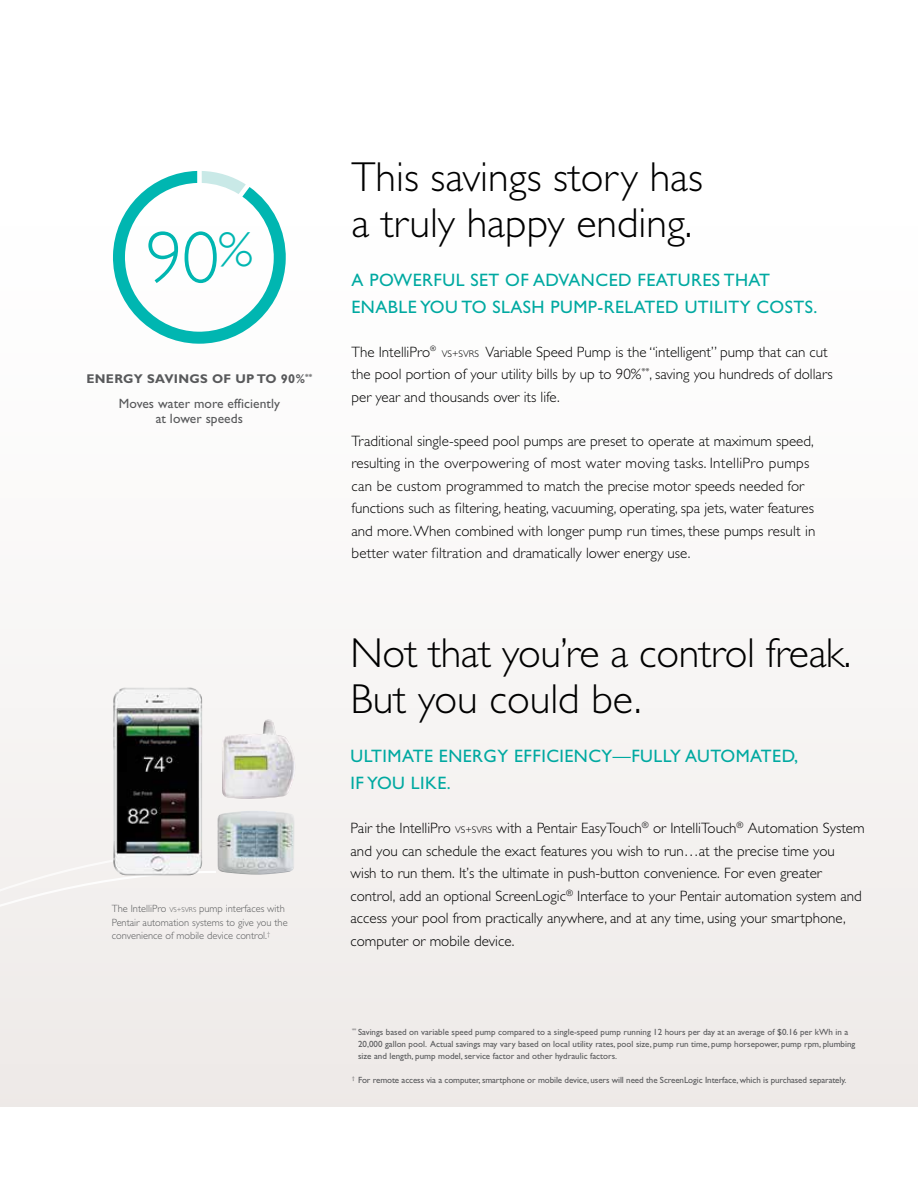
<style>
.page{position:relative;width:918px;height:1188px;background:#fff}
.page>*{position:absolute;margin:0;border:0;box-sizing:border-box;transform-origin:0 0}
.t1{font:300 73.8px "Gill Sans Std";color:#00b6b1}
.t2{font:300 42px/46.5px "Gill Sans Std";color:#000}
.t3{font:18px/27px "Gill Sans Std";letter-spacing:.025em;color:#00a9a1}
.t4{font:300 15px/22.5px "Gill Sans Std";color:#000}
.t5{font:13.5px/15px "Gill Sans Std";letter-spacing:.005em;color:#58595b;text-align:center}
.t6{font:700 12.75px "Gill Sans Std";letter-spacing:.025em;color:#58595b}
.t7{font:300 10.5px/13.5px "Gill Sans Std";color:#58595b}
.t8{font:9px/12px "Gill Sans Std";color:#58595b}
.s1{font-size:7.2px}
.s2{font-size:9.75px}
</style>
<div class="page">
<div style="left:0;top:0;width:918px;height:1107px;background:linear-gradient(to bottom,#fff,#efebe9)"></div>
<div style="left:202px;top:870px;width:16px;height:194px;background:#f1edec"></div>
<div style="left:0;top:848px;width:202px;height:244px;background:#f0edeb"></div>
<svg style="left:112px;top:171px;width:174px;height:173px"></svg>
<img style="left:222px;top:719px;width:75px;height:80px">
<img style="left:217px;top:811px;width:78px;height:64px">
<img style="left:113px;top:687px;width:89px;height:188px">
<h1 class="t1" style="left:146px;top:216px;width:108px">90<sup>%</sup></h1>
<p class="t6" style="left:86px;top:371px;width:227px">ENERGY SAVINGS OF UP TO 90%<sup>**</sup></p>
<p class="t5" style="left:119px;top:396px;width:163px">Moves water more efficiently at lower speeds</p>
<p class="t7" style="left:112px;top:902px;width:177px">The IntelliPro <span class="s1">VS+SVRS</span> pump interfaces with<br>Pentair automation systems to give you the convenience of mobile device control.<sup>†</sup></p>
<h2 class="t2" style="left:352px;top:154px;width:353px">This savings story has a truly happy ending.</h2>
<p class="t3" style="left:352px;top:266px;width:468px">A POWERFUL SET OF ADVANCED FEATURES THAT<br>ENABLE YOU TO SLASH PUMP-RELATED UTILITY COSTS.</p>
<p class="t4" style="left:352px;top:341px;width:483px">The IntelliPro<sup>®</sup> <span class="s2">VS+SVRS</span> Variable Speed Pump is the “intelligent” pump that can cut the pool portion of your utility bills by up to 90%<sup>**</sup>, saving you hundreds of dollars per year and thousands over its life.</p>
<p class="t4" style="left:352px;top:430px;width:465px">Traditional single-speed pool pumps are preset to operate at maximum speed, resulting in the overpowering of most water moving tasks. IntelliPro pumps can be custom programmed to match the precise motor speeds needed for functions such as filtering, heating, vacuuming, operating, spa jets, water features and more. When combined with longer pump run times, these pumps result in better water filtration and dramatically lower energy use.</p>
<h2 class="t2" style="left:351px;top:630px;width:502px">Not that you’re a control freak.<br>But you could be.</h2>
<p class="t3" style="left:351px;top:743px;width:449px">ULTIMATE ENERGY EFFICIENCY—FULLY AUTOMATED,<br>IF YOU LIKE.</p>
<p class="t4" style="left:351px;top:817px;width:516px">Pair the IntelliPro <span class="s2">VS+SVRS</span> with a Pentair EasyTouch<sup>®</sup> or IntelliTouch<sup>®</sup> Automation System and you can schedule the exact features you wish to run…at the precise time you wish to run them. It’s the ultimate in push-button convenience. For even greater control, add an optional ScreenLogic<sup>®</sup> Interface to your Pentair automation system and access your pool from practically anywhere, and at any time, using your smartphone, computer or mobile device.</p>
<p class="t8" style="left:358px;top:1026px;width:499px;text-indent:-6px"><sup>**</sup> Savings based on variable speed pump compared to a single-speed pump running 12 hours per day at an average of $0.16 per kWh in a<br>20,000 gallon pool. Actual savings may vary based on local utility rates, pool size, pump run time, pump horsepower, pump rpm, plumbing size and length, pump model, service factor and other hydraulic factors.</p>
<p class="t8" style="left:352px;top:1074px;width:496px"><sup>†</sup> For remote access via a computer, smartphone or mobile device, users will need the ScreenLogic Interface, which is purchased separately.</p>
</div>
